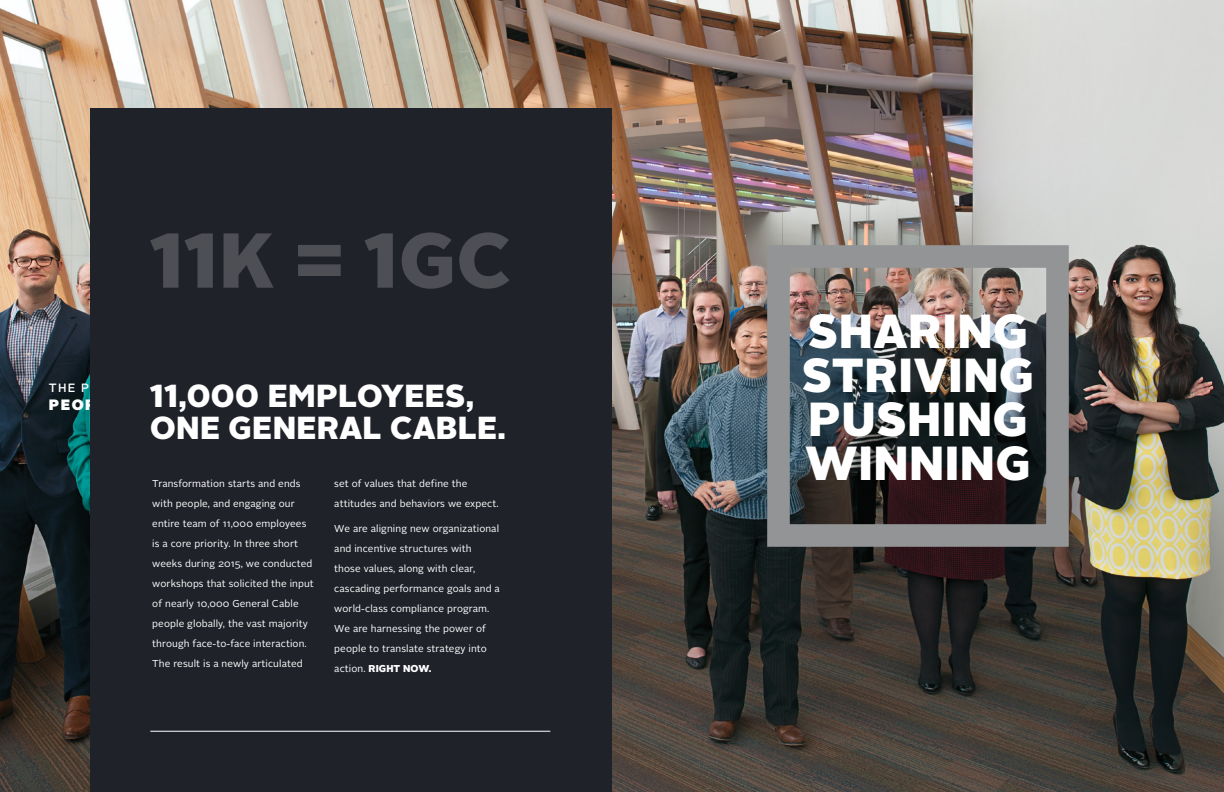
<style>
.page{position:relative;width:1224px;height:792px;background:#fff}
.page>*{position:absolute;margin:0;border:0;box-sizing:border-box;transform-origin:0 0}
.t1{font:900 77.6px "Alright Sans";letter-spacing:.01em;color:#4e4e55}
.t2{font:900 47.7px/44px "Alright Sans";letter-spacing:.01em;color:#fff}
.t3{font:900 31.9px/32px "Alright Sans";letter-spacing:.01em;color:#fff}
.t4{font:900 15px "Alright Sans";letter-spacing:.1em;color:#fff}
.t5{font:500 12px "Alright Sans";letter-spacing:.1em;color:#fff}
.t6{font:10px/20px "Alright Sans";letter-spacing:.01em;color:#fff}
.s1{font-weight:900}
</style>
<div class="page">
<img style="left:0;top:0;width:1224px;height:792px">
<div style="left:767px;top:245px;width:302px;height:302px;border:23px solid #929496"></div>
<div style="left:90px;top:108px;width:522px;height:684px;background:#20222a"></div>
<hr style="left:150px;top:731px;width:400px;height:1px;background:#fff">
<h1 class="t1" style="left:150px;top:205px;width:362px">11K = 1GC</h1>
<p class="t5" style="left:49px;top:379px;width:108px">THE POWER OF</p>
<h3 class="t4" style="left:49px;top:394px;width:70px">PEOPLE</h3>
<h3 class="t3" style="left:150px;top:380px;width:357px">11,000 EMPLOYEES,<br>ONE GENERAL CABLE.</h3>
<p class="t6" style="left:152px;top:474px;width:150px">Transformation starts and ends</p>
<p class="t6" style="left:152px;top:494px;width:163px">with people, and engaging our entire team of 11,000 employees is a core priority. In three short weeks during 2015, we conducted workshops that solicited the input of nearly 10,000 General Cable people globally, the vast majority through face-to-face interaction.<br>The result is a newly articulated</p>
<p class="t6" style="left:334px;top:474px;width:166px">set of values that define the attitudes and behaviors we expect.</p>
<p class="t6" style="left:334px;top:519px;width:167px">We are aligning new organizational and incentive structures with those values, along with clear, cascading performance goals and a world-class compliance program.<br>We are harnessing the power of people to translate strategy into action. <span class="s1">RIGHT NOW.</span></p>
<h2 class="t2" style="left:802px;top:309px;width:234px">SHARING<br>STRIVING<br>PUSHING</h2>
<h2 class="t2" style="left:805px;top:441px;width:227px">WINNING</h2>
</div>
